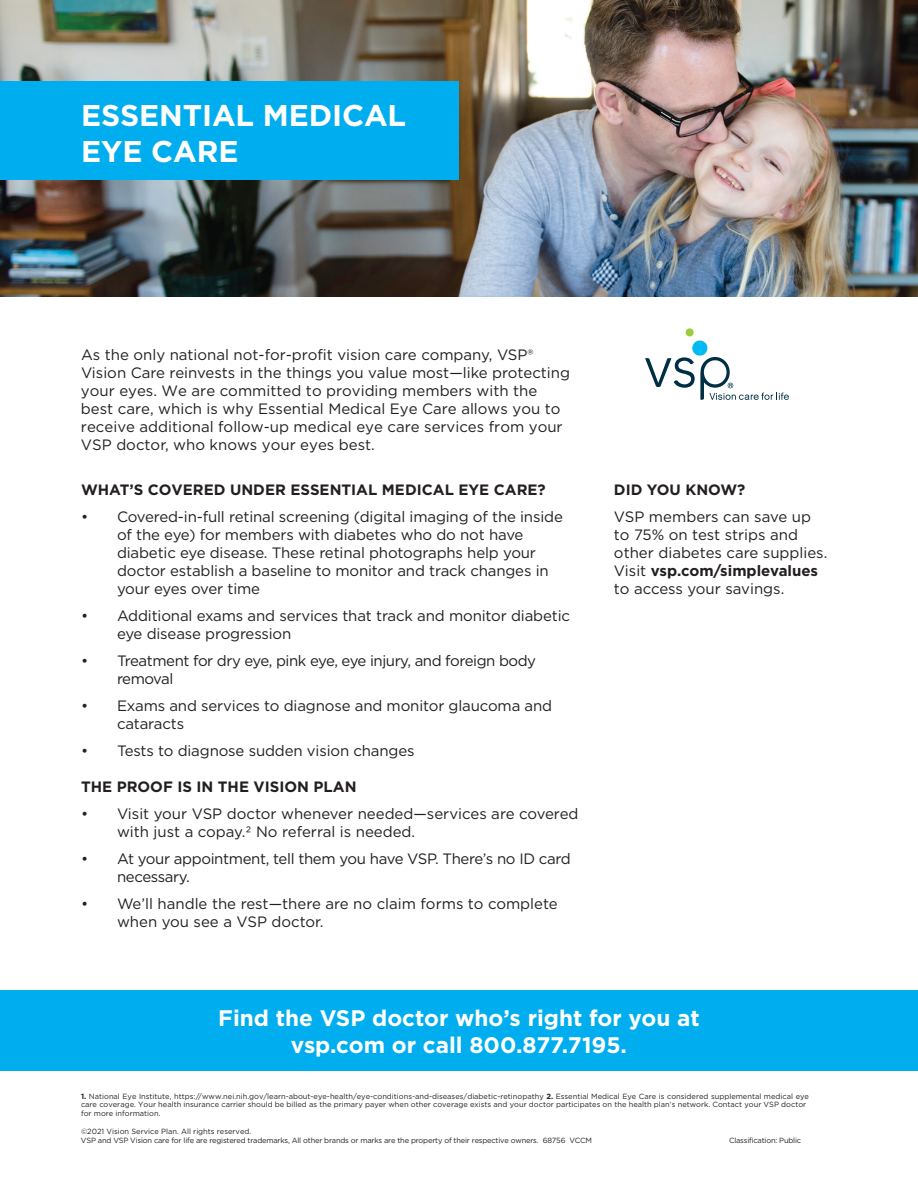
<style>
.page{position:relative;width:918px;height:1188px;background:#fff}
.page>*{position:absolute;margin:0;border:0;box-sizing:border-box;transform-origin:0 0}
.t1{font:700 30px/36px "Gotham";letter-spacing:-.005em;color:#fff}
.t2{font:700 22.5px/27px "Gotham";color:#fff;text-align:center}
.t3{font:15px/18px "Gotham";letter-spacing:-.01em;color:#231f20}
.t4{font:700 15px "Gotham";color:#231f20}
.t5{font:15px/18px "Gotham";letter-spacing:-.03em;color:#231f20}
.t6{font:7.5px/8.7px "Gotham";color:#231f20}
.t7{font:7.5px/9px "Gotham";letter-spacing:-.025em;color:#231f20}
.s1{font-weight:700}
</style>
<div class="page">
<img style="left:0;top:0;width:918px;height:297px">
<div style="left:0;top:990px;width:918px;height:81px;background:#00aeef"></div>
<div style="left:0;top:81px;width:459px;height:99px;background:#00aeef"></div>
<svg style="left:685px;top:328px;width:9px;height:9px"></svg>
<svg style="left:645px;top:340px;width:144px;height:60px"></svg>
<h1 class="t1" style="left:81px;top:98px;width:327px">ESSENTIAL MEDICAL<br>EYE CARE</h1>
<p class="t3" style="left:81px;top:345px;width:491px">As the only national not-for-profit vision care company, VSP® Vision Care reinvests in the things you value most—like protecting your eyes. We are committed to providing members with the best care, which is why Essential Medical Eye Care allows you to receive additional follow-up medical eye care services from your VSP doctor, who knows your eyes best.</p>
<p class="t4" style="left:81px;top:480px;width:466px">WHAT’S COVERED UNDER ESSENTIAL MEDICAL EYE CARE?</p>
<p class="t3" style="left:117px;top:507px;width:447px;text-indent:-36px">• Covered-in-full retinal screening (digital imaging of the inside of the eye) for members with diabetes who do not have diabetic eye disease. These retinal photographs help your doctor establish a baseline to monitor and track changes in your eyes over time</p>
<p class="t3" style="left:117px;top:606px;width:455px;text-indent:-36px">• Additional exams and services that track and monitor diabetic eye disease progression</p>
<p class="t5" style="left:117px;top:651px;width:421px;text-indent:-36px">• Treatment for dry eye, pink eye, eye injury, and foreign body removal</p>
<p class="t3" style="left:117px;top:696px;width:437px;text-indent:-36px">• Exams and services to diagnose and monitor glaucoma and cataracts</p>
<p class="t3" style="left:81px;top:741px;width:335px">• Tests to diagnose sudden vision changes</p>
<p class="t4" style="left:81px;top:777px;width:277px">THE PROOF IS IN THE VISION PLAN</p>
<p class="t3" style="left:117px;top:804px;width:463px;text-indent:-36px">• Visit your VSP doctor whenever needed—services are covered with just a copay.2 No referral is needed.</p>
<p class="t3" style="left:117px;top:849px;width:455px;text-indent:-36px">• At your appointment, tell them you have VSP. There’s no ID card necessary.</p>
<p class="t3" style="left:117px;top:894px;width:442px;text-indent:-36px">• We’ll handle the rest—there are no claim forms to complete when you see a VSP doctor.</p>
<p class="t4" style="left:614px;top:480px;width:133px">DID YOU KNOW?</p>
<p class="t3" style="left:614px;top:507px;width:215px">VSP members can save up to 75% on test strips and other diabetes care supplies.<br>Visit <span class="s1">vsp.com/simplevalues </span>to access your savings.</p>
<h2 class="t2" style="left:218px;top:1004px;width:483px">Find the VSP doctor who’s right for you at vsp.com or call 800.877.7195.</h2>
<p class="t6" style="left:81px;top:1091px;width:730px"><span class="s1">1.</span> National Eye Institute, https://www.nei.nih.gov/learn-about-eye-health/eye-conditions-and-diseases/diabetic-retinopathy <span class="s1">2.</span> Essential Medical Eye Care is considered supplemental medical eye care coverage. Your health insurance carrier should be billed as the primary payer when other coverage exists and your doctor participates on the health plan’s network. Contact your VSP doctor for more information.</p>
<p class="t7" style="left:81px;top:1127px;width:513px">©2021 Vision Service Plan. All rights reserved.<br>VSP and VSP Vision care for life are registered trademarks, All other brands or marks are the property of their respective owners. 68756 VCCM</p>
<p class="t7" style="left:729px;top:1136px;width:74px">Classification: Public</p>
</div>
